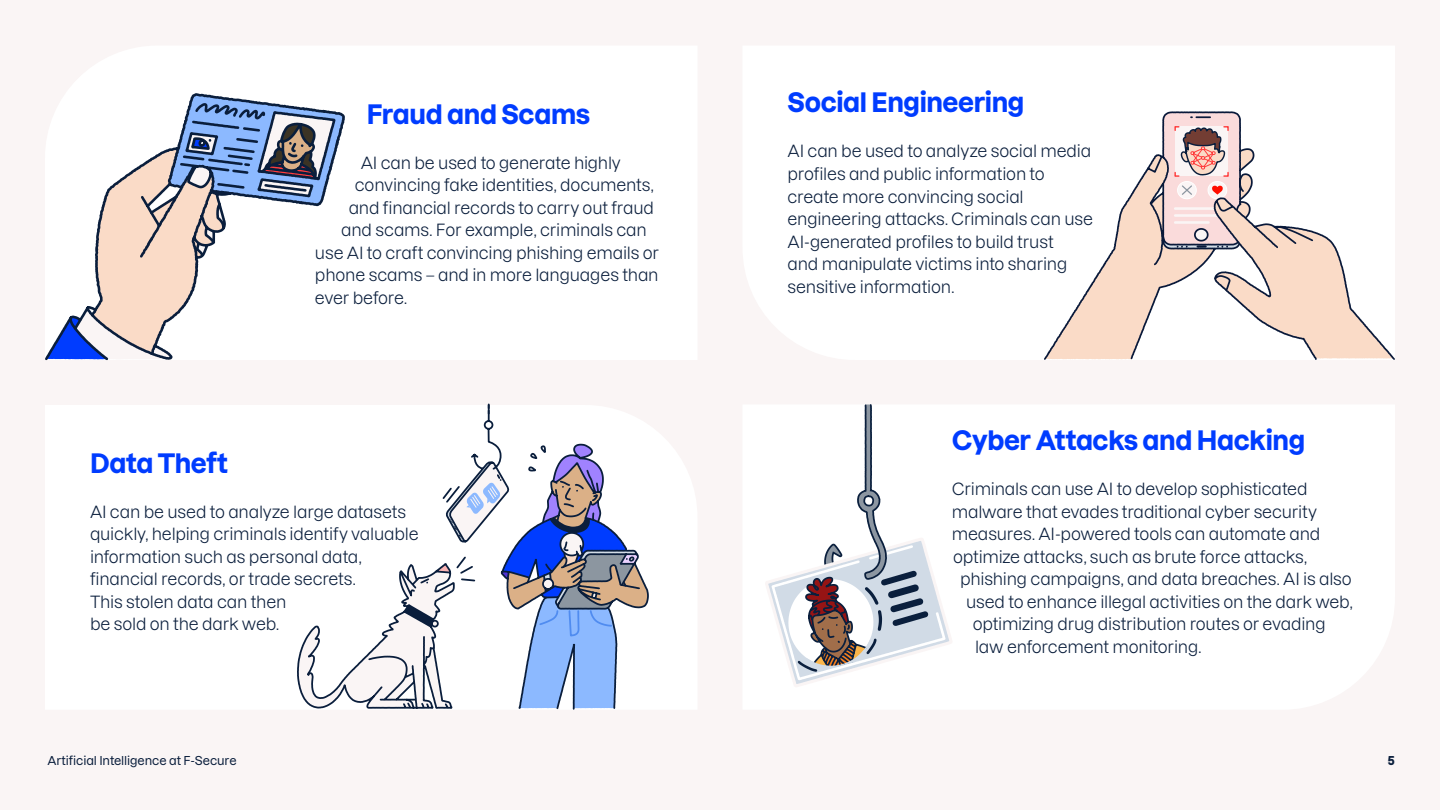
<style>
.page{position:relative;width:1440px;height:810px;background:#fff}
.page>*{position:absolute;margin:0;border:0;box-sizing:border-box;transform-origin:0 0}
.t1{font:700 26.25px "Dazzed";letter-spacing:-.015em;color:#003cff}
.t2{font:16.5px/22.5px "Dazzed";letter-spacing:-.01em;color:#0a1e3c}
.t3{font:500 12px "Dazzed";letter-spacing:-.01em;color:#0a1e3c}
.t4{font:700 12px "Dazzed";color:#0a1e3c}
</style>
<div class="page">
<svg style="left:45px;top:93px;width:300px;height:268px"></svg>
<svg style="left:297px;top:403px;width:352px;height:307px"></svg>
<svg style="left:1045px;top:112px;width:350px;height:248px"></svg>
<svg style="left:768px;top:404px;width:181px;height:280px"></svg>
<h1 class="t1" style="left:367px;top:93px;width:225px">Fraud and Scams</h1>
<p class="t2" style="left:361px;top:150px;width:262px">AI can be used to generate highly</p>
<p class="t2" style="left:355px;top:172px;width:301px">convincing fake identities, documents,</p>
<p class="t2" style="left:349px;top:195px;width:307px">and financial records to carry out fraud</p>
<p class="t2" style="left:341px;top:217px;width:307px">and scams. For example, criminals can</p>
<p class="t2" style="left:315px;top:240px;width:346px">use AI to craft convincing phishing emails or</p>
<p class="t2" style="left:315px;top:262px;width:345px">phone scams – and in more languages than</p>
<p class="t2" style="left:315px;top:285px;width:94px">ever before.</p>
<h1 class="t1" style="left:90px;top:442px;width:139px">Data Theft</h1>
<p class="t2" style="left:90px;top:498px;width:330px">AI can be used to analyze large datasets quickly, helping criminals identify valuable information such as personal data, financial records, or trade secrets.<br>This stolen data can then<br>be sold on the dark web.</p>
<h1 class="t1" style="left:788px;top:82px;width:238px">Social Engineering</h1>
<p class="t2" style="left:788px;top:138px;width:307px">AI can be used to analyze social media profiles and public information to create more convincing social engineering attacks. Criminals can use AI-generated profiles to build trust<br>and manipulate victims into sharing sensitive information.</p>
<h1 class="t1" style="left:952px;top:419px;width:355px">Cyber Attacks and Hacking</h1>
<p class="t2" style="left:952px;top:476px;width:357px">Criminals can use AI to develop sophisticated</p>
<p class="t2" style="left:952px;top:498px;width:367px">malware that evades traditional cyber security</p>
<p class="t2" style="left:952px;top:521px;width:370px">measures. AI-powered tools can automate and</p>
<p class="t2" style="left:953px;top:543px;width:356px">optimize attacks, such as brute force attacks,</p>
<p class="t2" style="left:960px;top:566px;width:393px">phishing campaigns, and data breaches. AI is also</p>
<p class="t2" style="left:966px;top:588px;width:388px">used to enhance illegal activities on the dark web,</p>
<p class="t2" style="left:973px;top:611px;width:354px">optimizing drug distribution routes or evading</p>
<p class="t2" style="left:975px;top:633px;width:228px">law enforcement monitoring.</p>
<p class="t3" style="left:47px;top:751px;width:191px">Artificial Intelligence at F-Secure</p>
<p class="t4" style="left:1388px;top:751px;width:9px">5</p>
</div>
